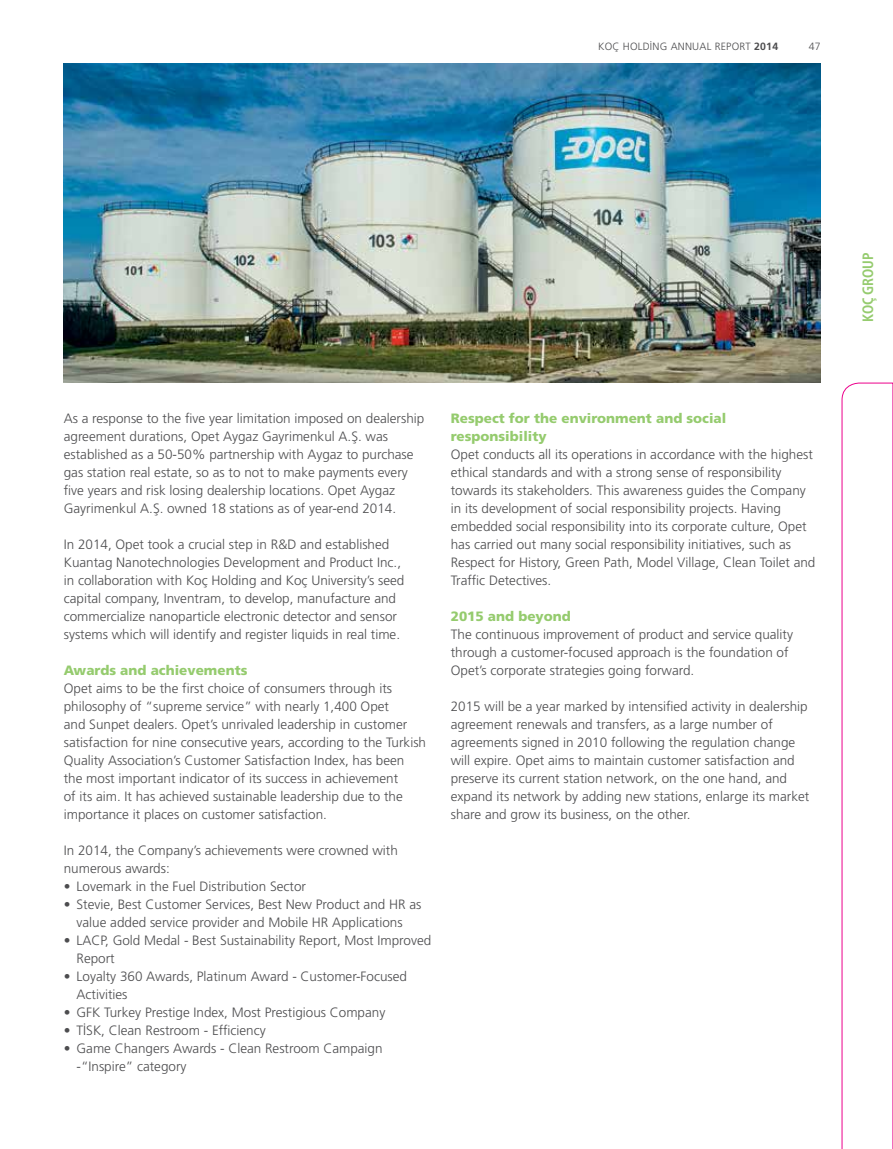
<style>
.page{position:relative;width:893px;height:1149px;background:#fff}
.page>*{position:absolute;margin:0;border:0;box-sizing:border-box;transform-origin:0 0}
.t1{font:700 condensed 15px "Frutiger Neue LTW1 G";color:#95cb6e;scale:.95 1}
.t2{font:300 13.5px/18px "Frutiger CE";color:#4d4d4f}
.t3{font:900 13.5px/18px "Frutiger CE";color:#95cb6e}
.t4{font:300 10.5px "Frutiger CE";letter-spacing:.02em;color:#4d4d4f}
.s1{font-weight:700}
</style>
<div class="page">
<svg style="left:842px;top:383px;width:51px;height:765px"></svg>
<img style="left:64px;top:64px;width:757px;height:319px">
<p class="t4" style="left:598px;top:41px;width:182px">KOÇ HOLDİNG ANNUAL REPORT <span class="s1">2014</span></p>
<p class="t4" style="left:809px;top:41px;width:13px">47</p>
<p class="t2" style="left:64px;top:409px;width:362px">As a response to the five year limitation imposed on dealership agreement durations, Opet Aygaz Gayrimenkul A.Ş. was established as a 50-50% partnership with Aygaz to purchase gas station real estate, so as to not to make payments every five years and risk losing dealership locations. Opet Aygaz Gayrimenkul A.Ş. owned 18 stations as of year-end 2014.</p>
<p class="t2" style="left:64px;top:535px;width:342px">In 2014, Opet took a crucial step in R&amp;D and established Kuantag Nanotechnologies Development and Product Inc., in collaboration with Koç Holding and Koç University’s seed capital company, Inventram, to develop, manufacture and commercialize nanoparticle electronic detector and sensor systems which will identify and register liquids in real time.</p>
<p class="t3" style="left:64px;top:661px;width:185px">Awards and achievements</p>
<p class="t2" style="left:64px;top:679px;width:364px">Opet aims to be the first choice of consumers through its philosophy of “supreme service” with nearly 1,400 Opet<br>and Sunpet dealers. Opet’s unrivaled leadership in customer satisfaction for nine consecutive years, according to the Turkish Quality Association’s Customer Satisfaction Index, has been the most important indicator of its success in achievement<br>of its aim. It has achieved sustainable leadership due to the importance it places on customer satisfaction.</p>
<p class="t2" style="left:64px;top:841px;width:336px">In 2014, the Company’s achievements were crowned with numerous awards:</p>
<p class="t2" style="left:64px;top:877px;width:244px"><span class="s1">•</span> Lovemark in the Fuel Distribution Sector</p>
<p class="t2" style="left:64px;top:895px;width:359px;text-align:center"><span class="s1">•</span> Stevie, Best Customer Services, Best New Product and HR as value added service provider and Mobile HR Applications</p>
<p class="t2" style="left:77px;top:931px;width:356px;text-indent:-13px"><span class="s1">•</span> LACP, Gold Medal - Best Sustainability Report, Most Improved<br>Report</p>
<p class="t2" style="left:77px;top:967px;width:332px;text-indent:-13px"><span class="s1">•</span> Loyalty 360 Awards, Platinum Award - Customer-Focused<br>Activities</p>
<p class="t2" style="left:64px;top:1003px;width:323px"><span class="s1">•</span> GFK Turkey Prestige Index, Most Prestigious Company</p>
<p class="t2" style="left:64px;top:1021px;width:204px"><span class="s1">•</span> TİSK, Clean Restroom - Efficiency</p>
<p class="t2" style="left:77px;top:1039px;width:308px;text-indent:-13px"><span class="s1">•</span> Game Changers Awards - Clean Restroom Campaign -“Inspire” category</p>
<p class="t3" style="left:451px;top:409px;width:277px">Respect for the environment and social responsibility</p>
<p class="t2" style="left:451px;top:445px;width:366px">Opet conducts all its operations in accordance with the highest ethical standards and with a strong sense of responsibility towards its stakeholders. This awareness guides the Company in its development of social responsibility projects. Having embedded social responsibility into its corporate culture, Opet has carried out many social responsibility initiatives, such as Respect for History, Green Path, Model Village, Clean Toilet and Traffic Detectives.</p>
<p class="t3" style="left:451px;top:607px;width:122px">2015 and beyond</p>
<p class="t2" style="left:451px;top:625px;width:344px">The continuous improvement of product and service quality through a customer-focused approach is the foundation of<br>Opet’s corporate strategies going forward.</p>
<p class="t2" style="left:451px;top:697px;width:360px">2015 will be a year marked by intensified activity in dealership agreement renewals and transfers, as a large number of agreements signed in 2010 following the regulation change will expire. Opet aims to maintain customer satisfaction and preserve its current station network, on the one hand, and expand its network by adding new stations, enlarge its market share and grow its business, on the other.</p>
<p class="t1" style="left:859px;top:322px;width:75px;rotate:-90deg">KOÇ GROUP</p>
</div>
